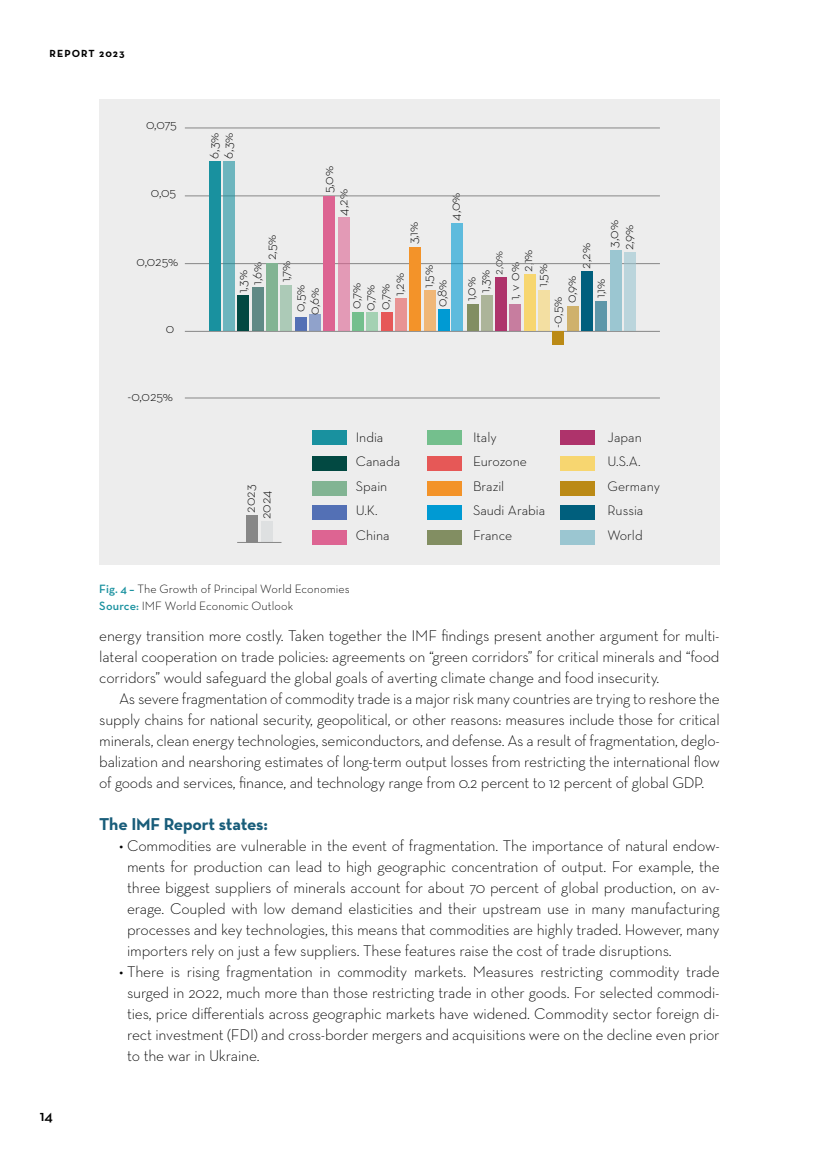
<style>
.page{position:relative;width:819px;height:1161px;background:#fff}
.page>*{position:absolute;margin:0;border:0;box-sizing:border-box;transform-origin:0 0}
.t1{font:700 17.5px "Neutra Text";letter-spacing:-.01em;color:#195d7a}
.t2{font:300 15.75px/21px "Neutra Text";letter-spacing:-.01em;color:#000;text-align:justify}
.t3{font:600 15.75px "Neutra Text";color:#000}
.t4{font:300 14px/24.5px "Neutra Text";color:#000}
.t5{font:300 12.25px/17.5px "Neutra Text";letter-spacing:.005em;color:#000}
.t6{font:700 10.5px "Neutra Text";letter-spacing:.1em;color:#000}
.s1{font-weight:600;color:#19919f}
</style>
<div class="page">
<div style="left:99px;top:99px;width:620px;height:465px;background:#ededed"></div>
<div style="left:295px;top:317px;width:11px;height:14px;background:#5370b5"></div>
<div style="left:309px;top:315px;width:11px;height:16px;background:#90a2cb"></div>
<hr style="left:185px;top:331px;width:475px;height:1px;background:#878787">
<hr style="left:185px;top:398px;width:475px;height:1px;background:#878787">
<hr style="left:185px;top:263px;width:475px;height:1px;background:#878787">
<hr style="left:185px;top:196px;width:475px;height:1px;background:#878787">
<hr style="left:185px;top:128px;width:475px;height:1px;background:#878787">
<div style="left:427px;top:530px;width:35px;height:14px;background:#828e62"></div>
<div style="left:427px;top:505px;width:35px;height:15px;background:#009ad3"></div>
<div style="left:427px;top:481px;width:35px;height:15px;background:#f39329"></div>
<div style="left:427px;top:456px;width:35px;height:14px;background:#e65857"></div>
<div style="left:427px;top:430px;width:35px;height:15px;background:#74bf8d"></div>
<div style="left:560px;top:530px;width:35px;height:14px;background:#9bc6d1"></div>
<div style="left:560px;top:505px;width:35px;height:15px;background:#005f7d"></div>
<div style="left:560px;top:481px;width:35px;height:15px;background:#bb8a16"></div>
<div style="left:560px;top:456px;width:35px;height:14px;background:#f7d670"></div>
<div style="left:560px;top:430px;width:35px;height:15px;background:#ae336b"></div>
<div style="left:312px;top:530px;width:34px;height:14px;background:#dd6492"></div>
<div style="left:312px;top:505px;width:34px;height:15px;background:#5370b5"></div>
<div style="left:312px;top:481px;width:34px;height:15px;background:#82b493"></div>
<div style="left:312px;top:456px;width:34px;height:14px;background:#024942"></div>
<div style="left:312px;top:430px;width:34px;height:15px;background:#19919f"></div>
<div style="left:624px;top:253px;width:11px;height:78px;background:#bbd5dc"></div>
<div style="left:610px;top:250px;width:11px;height:81px;background:#9bc6d1"></div>
<div style="left:595px;top:301px;width:12px;height:30px;background:#5e97a9"></div>
<div style="left:581px;top:272px;width:11px;height:59px;background:#005f7d"></div>
<div style="left:567px;top:307px;width:11px;height:24px;background:#cfb16c"></div>
<div style="left:552px;top:331px;width:12px;height:13px;background:#bb8a16"></div>
<div style="left:538px;top:291px;width:11px;height:40px;background:#f3dfa2"></div>
<div style="left:524px;top:274px;width:11px;height:57px;background:#f7d670"></div>
<div style="left:509px;top:304px;width:12px;height:27px;background:#c77d9f"></div>
<div style="left:495px;top:277px;width:12px;height:54px;background:#ae336b"></div>
<div style="left:481px;top:296px;width:11px;height:35px;background:#acb499"></div>
<div style="left:467px;top:304px;width:11px;height:27px;background:#828e62"></div>
<div style="left:451px;top:223px;width:12px;height:108px;background:#5ebbdd"></div>
<div style="left:438px;top:309px;width:11px;height:22px;background:#009ad3"></div>
<div style="left:424px;top:291px;width:11px;height:40px;background:#f0b777"></div>
<div style="left:409px;top:247px;width:12px;height:84px;background:#f39329"></div>
<div style="left:395px;top:299px;width:11px;height:32px;background:#e89393"></div>
<div style="left:381px;top:312px;width:11px;height:19px;background:#e65857"></div>
<div style="left:366px;top:312px;width:12px;height:19px;background:#a4d1b3"></div>
<div style="left:352px;top:312px;width:11px;height:19px;background:#74bf8d"></div>
<div style="left:338px;top:218px;width:11px;height:113px;background:#e39ab6"></div>
<div style="left:323px;top:196px;width:12px;height:135px;background:#dd6492"></div>
<div style="left:281px;top:285px;width:11px;height:46px;background:#accab7"></div>
<div style="left:266px;top:264px;width:12px;height:67px;background:#82b493"></div>
<div style="left:252px;top:288px;width:11px;height:43px;background:#608a86"></div>
<div style="left:238px;top:296px;width:11px;height:35px;background:#024942"></div>
<div style="left:223px;top:161px;width:12px;height:170px;background:#6db5be"></div>
<div style="left:209px;top:161px;width:11px;height:170px;background:#19919f"></div>
<div style="left:261px;top:521px;width:11px;height:21px;background:#dee0e1"></div>
<div style="left:246px;top:515px;width:12px;height:27px;background:#878787"></div>
<hr style="left:237px;top:542px;width:44px;height:1px;background:#878787">
<p class="t6" style="left:50px;top:47px;width:76px">REPORT 2023</p>
<p class="t4" style="left:146px;top:112px;width:32px">0,075</p>
<p class="t4" style="left:151px;top:180px;width:27px">0,05</p>
<p class="t4" style="left:137px;top:249px;width:43px">0,025%</p>
<p class="t4" style="left:166px;top:316px;width:10px">0</p>
<p class="t4" style="left:127px;top:383px;width:47px">-0,025%</p>
<p class="t4" style="left:206px;top:159px;width:28px;line-height:14.3px;rotate:-90deg">6,3%<br>6,3%</p>
<p class="t4" style="left:321px;top:216px;width:51px;line-height:14.3px;text-indent:22px;rotate:-90deg">5,0%<br>4,2%</p>
<p class="t4" style="left:442px;top:221px;width:30px;rotate:-90deg">4,0%</p>
<p class="t4" style="left:605px;top:250px;width:32px;line-height:14.9px;rotate:-90deg">3,0%<br>2,9%</p>
<p class="t4" style="left:400px;top:244px;width:24px;rotate:-90deg">3,1%</p>
<p class="t4" style="left:258px;top:260px;width:27px;rotate:-90deg">2,5%</p>
<p class="t5" style="left:489px;top:275px;width:25px;rotate:-90deg">2,0%</p>
<p class="t4" style="left:572px;top:269px;width:27px;rotate:-90deg">2,2%</p>
<p class="t4" style="left:519px;top:287px;width:39px;line-height:14.9px;text-indent:15px;rotate:-90deg">2,1%<br>1,5%</p>
<p class="t4" style="left:273px;top:282px;width:23px;rotate:-90deg">1,7%</p>
<p class="t4" style="left:235px;top:293px;width:32px;line-height:14.3px;text-align:center;rotate:-90deg">1,3%<br>1,6%</p>
<p class="t4" style="left:502px;top:300px;width:39px;rotate:-90deg">1, v 0%</p>
<p class="t4" style="left:420px;top:307px;width:43px;line-height:13.8px;text-indent:19px;rotate:-90deg">1,5%<br>0,8%</p>
<p class="t4" style="left:472px;top:293px;width:25px;rotate:-90deg">1,3%</p>
<p class="t4" style="left:343px;top:309px;width:28px;rotate:-90deg">0,7%</p>
<p class="t4" style="left:357px;top:311px;width:28px;rotate:-90deg">0,7%</p>
<p class="t4" style="left:372px;top:310px;width:28px;rotate:-90deg">0,7%</p>
<p class="t4" style="left:386px;top:296px;width:24px;rotate:-90deg">1,2%</p>
<p class="t4" style="left:549px;top:303px;width:28px;line-height:14px;text-indent:-25px;rotate:-90deg">-0,5%<br>0,9%</p>
<p class="t4" style="left:458px;top:301px;width:26px;rotate:-90deg">1,0%</p>
<p class="t4" style="left:587px;top:298px;width:21px;rotate:-90deg">1,1%</p>
<p class="t4" style="left:292px;top:315px;width:31px;line-height:14.3px;rotate:-90deg">0,5%<br>0,6%</p>
<p class="t4" style="left:242px;top:519px;width:36px;line-height:15.6px;text-align:center;rotate:-90deg">2023<br>2024</p>
<p class="t4" style="left:356px;top:424px;width:46px">India<br>Canada<br>Spain<br>U.K.<br>China</p>
<p class="t4" style="left:473px;top:424px;width:74px">Italy<br>Eurozone<br>Brazil<br>Saudi Arabia<br>France</p>
<p class="t4" style="left:607px;top:424px;width:54px">Japan<br>U.S.A.<br>Germany<br>Russia<br>World</p>
<p class="t5" style="left:99px;top:580px;width:252px"><span class="s1">Fig. 4 –</span> The Growth of Principal World Economies<br><span class="s1">Source:</span> IMF World Economic Outlook</p>
<p class="t3" style="left:40px;top:1106px;width:15px">14</p>
<p class="t2" style="left:99px;top:625px;width:622px">energy transition more costly. Taken together the IMF findings present another argument for multi&shy;lateral cooperation on trade policies: agreements on “green corridors” for critical minerals and “food corridors” would safeguard the global goals of averting climate change and food insecurity.</p>
<p class="t2" style="left:99px;top:688px;width:622px;text-indent:20px">As severe fragmentation of commodity trade is a major risk many countries are trying to reshore the supply chains for national security, geopolitical, or other reasons: measures include those for critical minerals, clean energy technologies, semiconductors, and defense. As a result of fragmentation, deglo&shy;balization and nearshoring estimates of long-term output losses from restricting the international flow of goods and services, finance, and technology range from 0.2 percent to 12 percent of global GDP.</p>
<p class="t1" style="left:99px;top:813px;width:170px">The IMF Report states:</p>
<p class="t2" style="left:127px;top:835px;width:594px;text-indent:-8px">• Commodities are vulnerable in the event of fragmentation. The importance of natural endow&shy;ments for production can lead to high geographic concentration of output. For example, the three biggest suppliers of minerals account for about 70 percent of global production, on av&shy;erage. Coupled with low demand elasticities and their upstream use in many manufacturing processes and key technologies, this means that commodities are highly traded. However, many importers rely on just a few suppliers. These features raise the cost of trade disruptions.</p>
<p class="t2" style="left:127px;top:961px;width:594px;text-indent:-8px">• There is rising fragmentation in commodity markets. Measures restricting commodity trade surged in 2022, much more than those restricting trade in other goods. For selected commodi&shy;ties, price differentials across geographic markets have widened. Commodity sector foreign di&shy;rect investment (FDI) and cross-border mergers and acquisitions were on the decline even prior to the war in Ukraine.</p>
</div>
